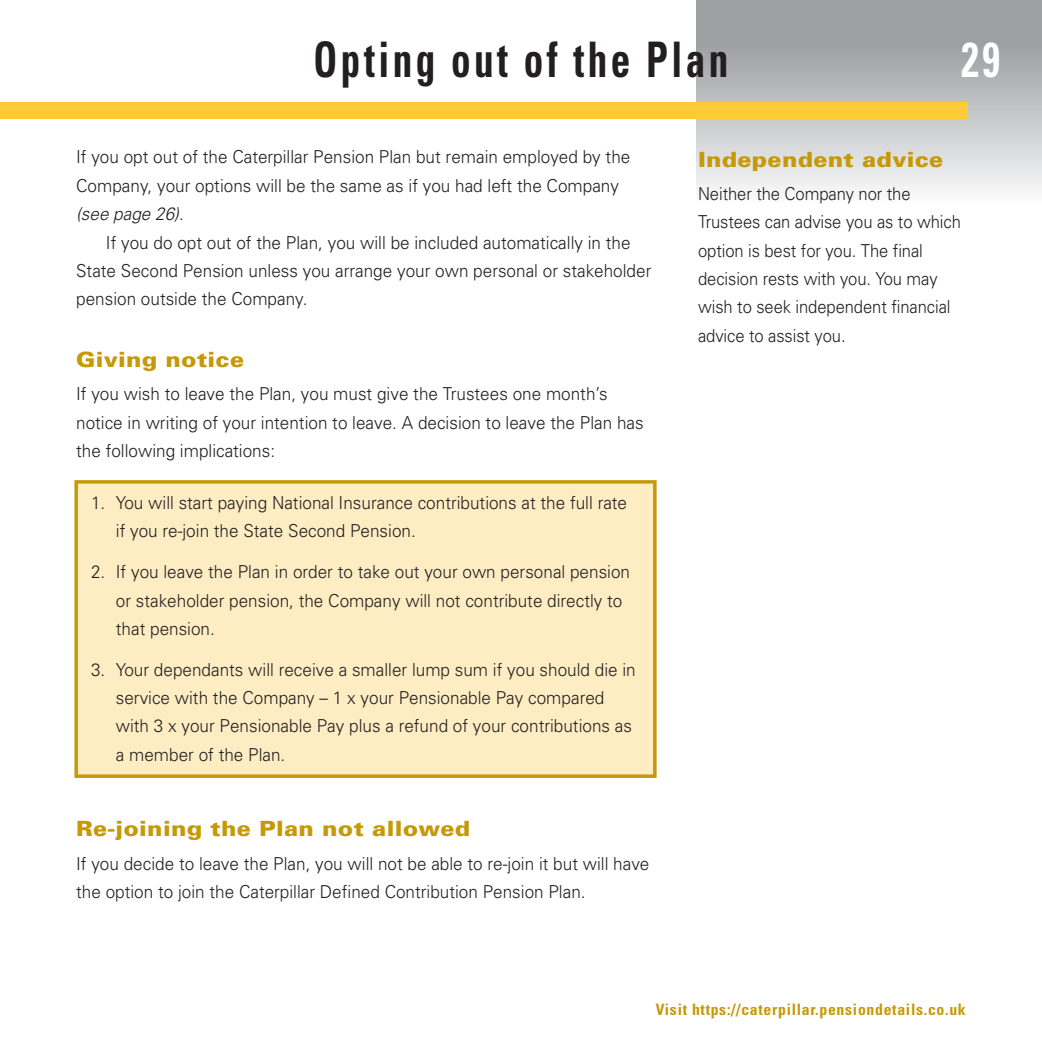
<style>
.page{position:relative;width:1042px;height:1042px;background:#fff}
.page>*{position:absolute;margin:0;border:0;box-sizing:border-box;transform-origin:0 0}
.t1{font:700 condensed 49px "Univers";letter-spacing:.09em;color:#231f20;scale:.8 1}
.t2{font:700 condensed 49px "Univers";color:#fff;scale:.8 1}
.t3{font:900 21px "Univers";letter-spacing:.015em;color:#c69908;scale:1.1 1}
.t4{font:300 17.85px/28.3px "Univers";color:#231f20;scale:.96 1}
.t5{font:300 17.85px/28.3px "Univers";color:#231f20;scale:.93 1}
.t6{font:700 condensed 15.75px "Univers";letter-spacing:.045em;color:#c69908}
.s1{font-style:italic}
</style>
<div class="page">
<div style="left:696px;top:0;width:346px;height:51px;background:#9d9fa2"></div>
<div style="left:696px;top:44px;width:346px;height:158px;background:linear-gradient(to bottom,#9d9ea3,#f9fafa)"></div>
<div style="left:0;top:102px;width:967px;height:17px;background:#ffc938"></div>
<div style="left:78px;top:484px;width:575px;height:290px;background:#feedc3"></div>
<div style="left:74px;top:480px;width:582px;height:298px;border:4px solid #c69908"></div>
<h1 class="t1" style="left:313px;top:41px;width:520px">Opting out of the Plan</h1>
<h1 class="t2" style="left:961px;top:41px;width:49px">29</h1>
<p class="t4" style="left:76px;top:145px;width:579px">If you opt out of the Caterpillar Pension Plan but remain employed by the<br>Company, your options will be the same as if you had left the Company <span class="s1">(see page 26)</span>.</p>
<p class="t4" style="left:76px;top:230px;width:601px;text-indent:30px">If you do opt out of the Plan, you will be included automatically in the<br>State Second Pension unless you arrange your own personal or stakeholder pension outside the Company.</p>
<p class="t3" style="left:76px;top:352px;width:154px">Giving notice</p>
<p class="t4" style="left:76px;top:381px;width:593px">If you wish to leave the Plan, you must give the Trustees one month’s notice in writing of your intention to leave. A decision to leave the Plan has the following implications:</p>
<p class="t4" style="left:116px;top:490px;width:534px;text-indent:-25px">1. You will start paying National Insurance contributions at the full rate if you re-join the State Second Pension.</p>
<p class="t4" style="left:116px;top:559px;width:537px;text-indent:-25px">2. If you leave the Plan in order to take out your own personal pension or stakeholder pension, the Company will not contribute directly to that pension.</p>
<p class="t4" style="left:116px;top:657px;width:543px;text-indent:-25px">3. Your dependants will receive a smaller lump sum if you should die in service with the Company – 1 x your Pensionable Pay compared with 3 x your Pensionable Pay plus a refund of your contributions as a member of the Plan.</p>
<p class="t3" style="left:76px;top:821px;width:360px">Re-joining the Plan not allowed</p>
<p class="t4" style="left:76px;top:851px;width:599px">If you decide to leave the Plan, you will not be able to re-join it but will have the option to join the Caterpillar Defined Contribution Pension Plan.</p>
<p class="t3" style="left:698px;top:151px;width:224px">Independent advice</p>
<p class="t5" style="left:698px;top:181px;width:284px">Neither the Company nor the<br>Trustees can advise you as to which option is best for you. The final decision rests with you. You may wish to seek independent financial advice to assist you.</p>
<p class="t6" style="left:656px;top:1004px;width:311px">Visit https://caterpillar.pensiondetails.co.uk</p>
</div>
